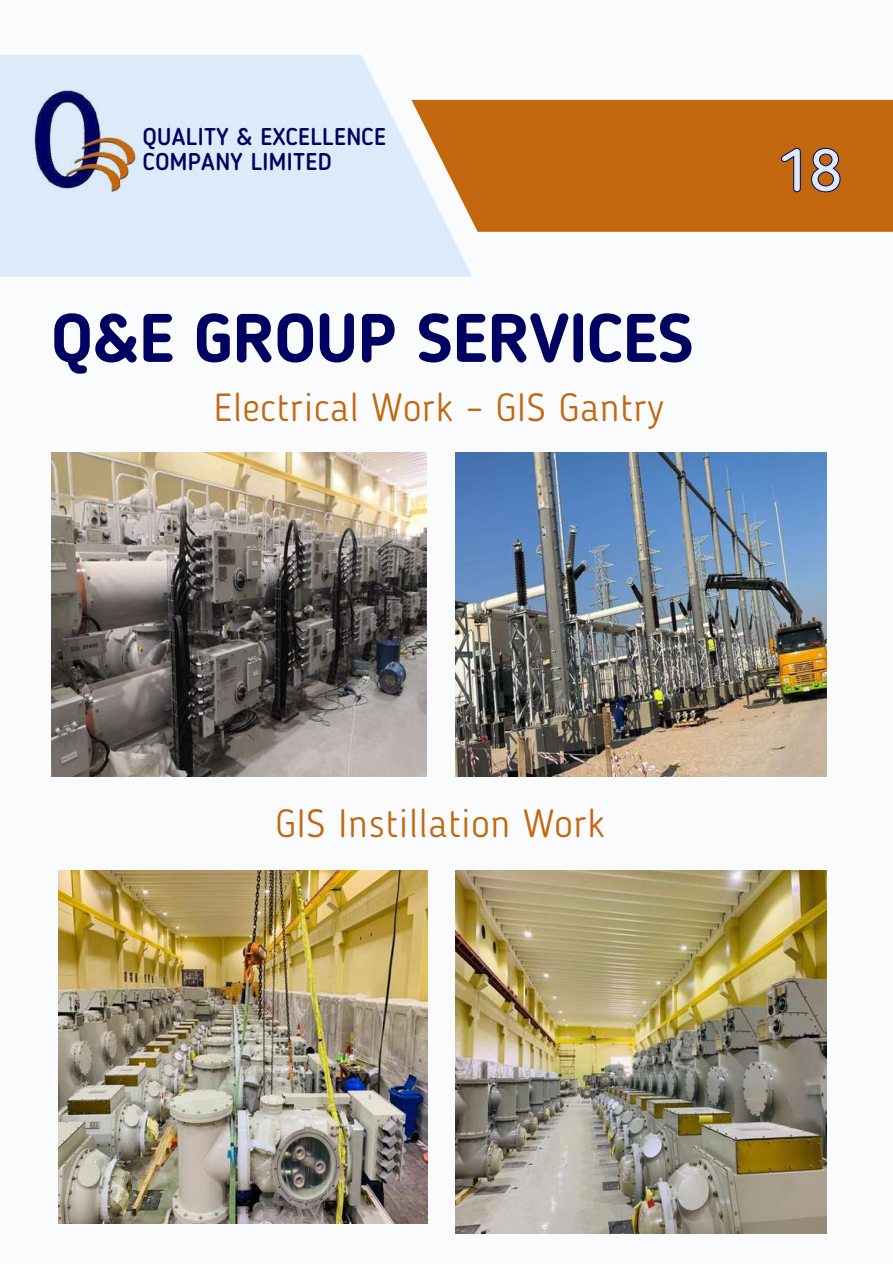
<style>
.page{position:relative;width:893px;height:1264px;background:#fff}
.page>*{position:absolute;margin:0;border:0;box-sizing:border-box;transform-origin:0 0}
.t1{font:700 67.95px "Blogger Sans";color:#010161}
.t2{font:500 60.15px "Blogger Sans";color:#dcebf9}
.t3{font:300 39px "Blogger Sans";letter-spacing:.02em;color:#c3670f}
.t4{font:500 24px/24.8px "Blogger Sans";letter-spacing:.015em;color:#010161}
</style>
<div class="page">
<div style="left:0;top:0;width:892px;height:1262px;background:#f9fbfd"></div>
<div style="left:472px;top:100px;width:420px;height:132px;background:#c3670f"></div>
<svg style="left:0;top:55px;width:472px;height:221px;background:#dde7f0"></svg>
<img style="left:456px;top:870px;width:370px;height:363px">
<img style="left:11px;top:90px;width:132px;height:103px">
<img style="left:58px;top:870px;width:369px;height:353px">
<img style="left:51px;top:453px;width:376px;height:323px">
<img style="left:456px;top:453px;width:370px;height:323px">
<svg style="left:781px;top:148px;width:59px;height:44px;background:#aa5919"></svg>
<p class="t4" style="left:143px;top:126px;width:244px">QUALITY &amp; EXCELLENCE<br>COMPANY LIMITED</p>
<h1 class="t1" style="left:51px;top:310px;width:643px">Q&amp;E GROUP SERVICES</h1>
<p class="t3" style="left:214px;top:391px;width:451px">Electrical Work – GIS Gantry</p>
<h2 class="t2" style="left:777px;top:145px;width:65px">18</h2>
<p class="t3" style="left:276px;top:807px;width:330px">GIS Instillation Work</p>
</div>
